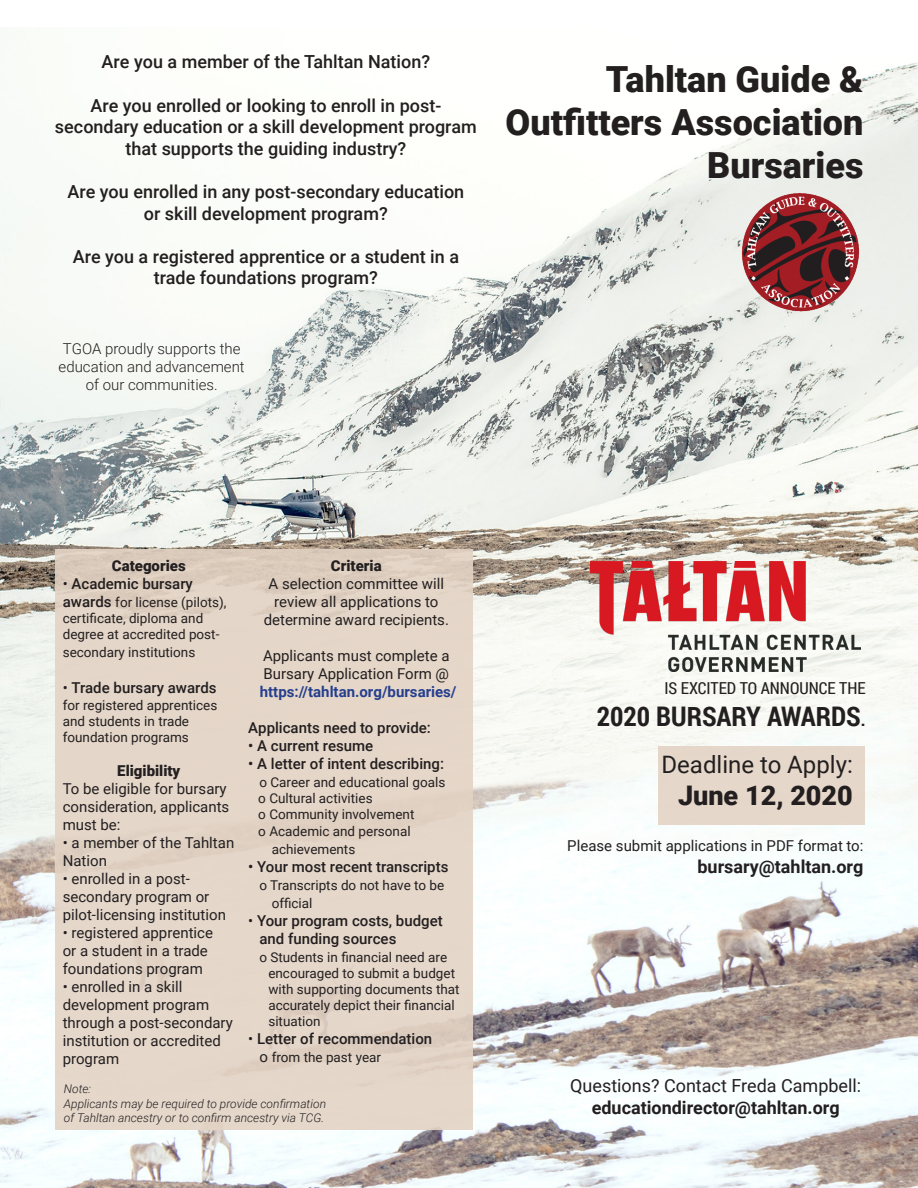
<style>
.page{position:relative;width:918px;height:1188px;background:#fff}
.page>*{position:absolute;margin:0;border:0;box-sizing:border-box;transform-origin:0 0}
.t1{font:900 36px "Roboto";color:#231f20}
.t2{font:700 27px "Roboto Condensed";color:#231f20}
.t3{font:900 27px "Roboto";color:#231f20}
.t4{font:24px "Roboto";color:#231f20}
.t5{font:500 18px/21.6px "Roboto";color:#231f20;text-align:center}
.t6{font:700 18px "Roboto";color:#231f20}
.t7{font:18px "Roboto";color:#231f20}
.t8{font:16.5px "Roboto Condensed";color:#231f20}
.t9{font:15px/18px "Roboto";color:#231f20}
.t10{font:500 15px "Roboto";color:#231f20}
.t11{font:300 15px/18px "Roboto";color:#231f20;text-align:center}
.t12{font:700 15px "Roboto";color:#253f8e}
.t13{font:900 15px "Roboto";color:#231f20}
.t14{font:13.5px/16.2px "Roboto";color:#231f20}
.t15{font:italic 300 12px "Roboto";color:#231f20}
.s1{font-weight:400}
.s2{font-weight:500;font-size:15px}
.s3{font-size:15px}
.s4{font-size:18px}
</style>
<div class="page">
<img style="left:0;top:62px;width:918px;height:1126px">
<img style="left:731px;top:184px;width:134px;height:130px">
<div style="left:55px;top:549px;width:418px;height:581px;background:#e3d3c4"></div>
<div style="left:659px;top:746px;width:206px;height:78px;background:#e3d3c4"></div>
<img style="left:590px;top:561px;width:270px;height:110px">
<p class="t5" style="left:102px;top:50px;width:330px">Are you a member of the Tahltan Nation?</p>
<p class="t5" style="left:55px;top:94px;width:423px">Are you enrolled or looking to enroll in post&shy;secondary education or a skill development program that supports the guiding industry?</p>
<p class="t5" style="left:67px;top:180px;width:398px">Are you enrolled in any post-secondary education</p>
<p class="t5" style="left:144px;top:202px;width:245px">or skill development program?</p>
<p class="t5" style="left:73px;top:245px;width:388px">Are you a registered apprentice or a student in a trade foundations program?</p>
<p class="t11" style="left:59px;top:339px;width:188px">TGOA proudly supports the education and advancement of our communities.</p>
<p class="t1" style="left:606px;top:54px;width:259px">Tahltan Guide &amp;</p>
<p class="t1" style="left:506px;top:97px;width:359px">Outfitters Association</p>
<p class="t1" style="left:707px;top:140px;width:158px">Bursaries</p>
<p class="t13" style="left:112px;top:555px;width:75px">Categories</p>
<p class="t10" style="left:63px;top:573px;width:132px"><span class="s1">•</span> Academic bursary</p>
<p class="t14" style="left:63px;top:594px;width:165px"><span class="s2">awards</span> for license (pilots),</p>
<p class="t14" style="left:63px;top:610px;width:158px">certificate, diploma and degree at accredited post-</p>
<p class="t14" style="left:63px;top:644px;width:134px">secondary institutions</p>
<p class="t10" style="left:63px;top:678px;width:155px"><span class="s1">•</span> Trade bursary awards</p>
<p class="t14" style="left:63px;top:696px;width:156px">for registered apprentices and students in trade foundation programs</p>
<p class="t13" style="left:117px;top:760px;width:65px">Eligibility</p>
<p class="t9" style="left:63px;top:779px;width:168px">To be eligible for bursary consideration, applicants must be:</p>
<p class="t9" style="left:63px;top:833px;width:173px">• a member of the Tahltan<br>Nation</p>
<p class="t9" style="left:63px;top:869px;width:165px">• enrolled in a post&shy;secondary program or pilot-licensing institution</p>
<p class="t9" style="left:63px;top:923px;width:152px">• registered apprentice or a student in a trade foundations program</p>
<p class="t9" style="left:63px;top:977px;width:172px">• enrolled in a skill development program through a post-secondary institution or accredited program</p>
<p class="t13" style="left:331px;top:555px;width:52px">Criteria</p>
<p class="t9" style="left:264px;top:574px;width:187px;text-align:center">A selection committee will review all applications to determine award recipients.</p>
<p class="t9" style="left:263px;top:646px;width:188px">Applicants must complete a</p>
<p class="t9" style="left:264px;top:664px;width:187px">Bursary Application Form @</p>
<p class="t12" style="left:260px;top:681px;width:198px">https://tahltan.org/bursaries/</p>
<p class="t10" style="left:248px;top:717px;width:184px">Applicants need to provide:</p>
<p class="t10" style="left:248px;top:735px;width:127px">• A current resume</p>
<p class="t10" style="left:248px;top:753px;width:197px">• A letter of intent describing:</p>
<p class="t14" style="left:259px;top:774px;width:188px">o Career and educational goals</p>
<p class="t14" style="left:258px;top:790px;width:116px">o Cultural activities</p>
<p class="t14" style="left:258px;top:806px;width:158px">o Community involvement</p>
<p class="t14" style="left:258px;top:822px;width:154px">o Academic and personal</p>
<p class="t14" style="left:272px;top:840px;width:85px">achievements</p>
<p class="t10" style="left:248px;top:856px;width:202px">• Your most recent transcripts</p>
<p class="t14" style="left:259px;top:876px;width:186px">o Transcripts do not have to be</p>
<p class="t14" style="left:272px;top:894px;width:42px">official</p>
<p class="t10" style="left:248px;top:910px;width:196px"><span class="s1">•</span> Your program costs, budget</p>
<p class="t10" style="left:259px;top:928px;width:138px">and funding sources</p>
<p class="t14" style="left:259px;top:948px;width:189px">o Students in financial need are</p>
<p class="t14" style="left:268px;top:964px;width:188px">encouraged to submit a budget</p>
<p class="t14" style="left:268px;top:981px;width:193px">with supporting documents that</p>
<p class="t14" style="left:268px;top:997px;width:188px">accurately depict their financial</p>
<p class="t14" style="left:268px;top:1013px;width:54px">situation</p>
<p class="t10" style="left:248px;top:1029px;width:186px"><span class="s1">•</span> Letter of recommendation</p>
<p class="t14" style="left:259px;top:1049px;width:123px"><span class="s3">o</span> from the past year</p>
<p class="t15" style="left:64px;top:1081px;width:29px">Note:</p>
<p class="t15" style="left:64px;top:1095px;width:264px">Applicants may be required to provide confirmation</p>
<p class="t15" style="left:64px;top:1109px;width:262px">of Tahltan ancestry or to confirm ancestry via TCG.</p>
<p class="t8" style="left:664px;top:677px;width:203px">IS EXCITED TO ANNOUNCE THE</p>
<p class="t2" style="left:597px;top:698px;width:271px">2020 BURSARY AWARDS<span class="s4">.</span></p>
<p class="t4" style="left:661px;top:747px;width:193px">Deadline to Apply:</p>
<p class="t3" style="left:678px;top:777px;width:176px">June 12, 2020</p>
<p class="t9" style="left:567px;top:836px;width:298px">Please submit applications in PDF format to:</p>
<p class="t6" style="left:697px;top:854px;width:168px">bursary@tahltan.org</p>
<p class="t7" style="left:570px;top:1073px;width:293px">Questions? Contact Freda Campbell:</p>
<p class="t6" style="left:592px;top:1095px;width:250px">educationdirector@tahltan.org</p>
</div>
